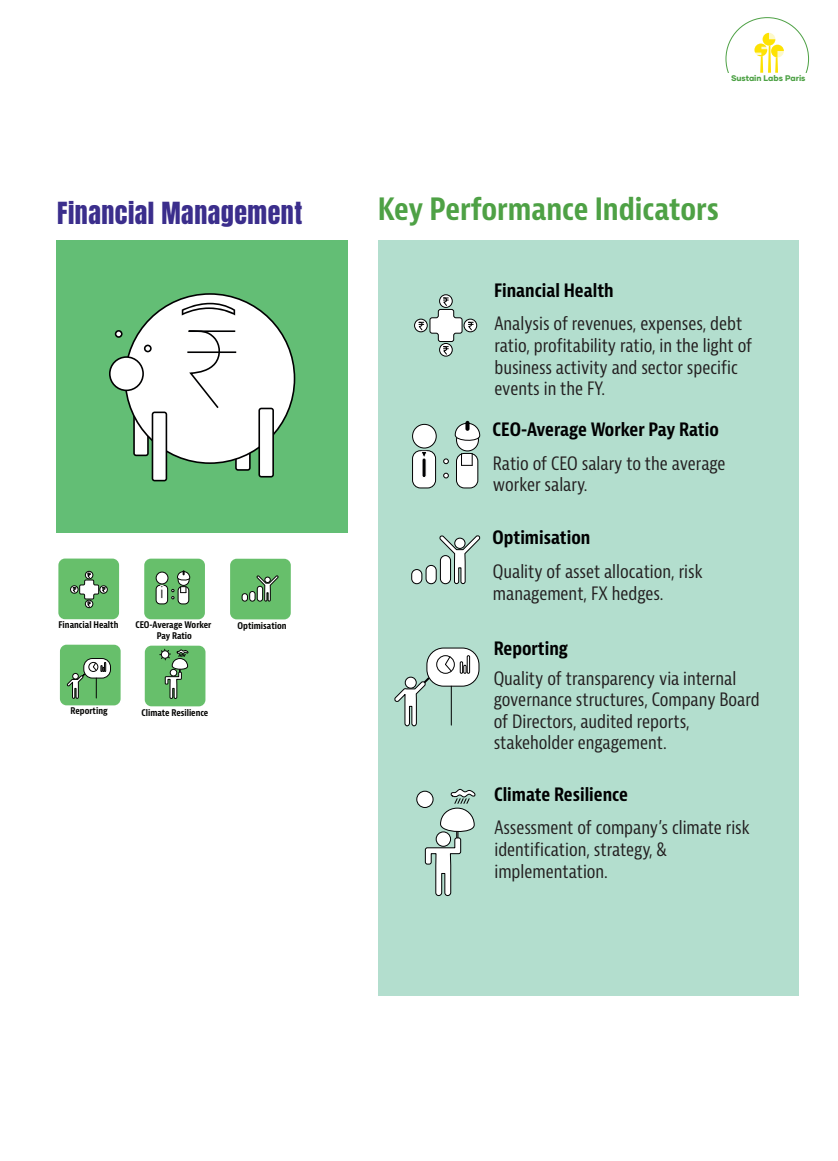
<style>
.page{position:relative;width:838px;height:1161px;background:#fff}
.page>*{position:absolute;margin:0;border:0;box-sizing:border-box;transform-origin:0 0}
.t1{font:700 condensed 30px "Bernina Sans";color:#4ea145}
.t2{font:25.95px "Anton";letter-spacing:.02em;color:#3b2e8c}
.t3{font:condensed 18px/21.6px "Bernina Sans";color:#231f20}
.t4{font:700 condensed 18px "Bernina Sans";color:#000001}
.t5{font:700 condensed 9px/10.8px "Bernina Sans";color:#050504;text-align:center}
.t6{font:800 8.25px "Gilmer";color:#4da145}
</style>
<div class="page">
<svg style="left:725px;top:17px;width:83px;height:56px"></svg>
<div style="left:56px;top:240px;width:292px;height:292px;background:#63be75"></div>
<svg style="left:109px;top:293px;width:186px;height:188px"></svg>
<div style="left:58px;top:558px;width:61px;height:61px;background:#67bf6b;border-radius:7px"></div>
<div style="left:85px;top:571px;width:8px;height:8px;border:1px solid #050504;border-radius:50%"></div>
<div style="left:100px;top:586px;width:7px;height:7px;border:1px solid #050504;border-radius:50%"></div>
<div style="left:85px;top:600px;width:8px;height:8px;border:1px solid #050504;border-radius:50%"></div>
<div style="left:70px;top:585px;width:8px;height:8px;border:1px solid #050504;border-radius:50%"></div>
<svg style="left:73px;top:573px;width:32px;height:34px"></svg>
<div style="left:144px;top:559px;width:61px;height:60px;background:#67bf6b;border-radius:7px"></div>
<div style="left:156px;top:572px;width:12px;height:12px;background:#fff;border-radius:50%"></div>
<div style="left:156px;top:572px;width:12px;height:12px;border:1px solid #050504;border-radius:50%"></div>
<div style="left:156px;top:585px;width:12px;height:19px;background:#fff;border-radius:4px"></div>
<div style="left:156px;top:585px;width:12px;height:19px;border:1px solid #050504;border-radius:4px"></div>
<div style="left:178px;top:574px;width:11px;height:11px;background:#fff;border-radius:50%"></div>
<div style="left:178px;top:574px;width:11px;height:11px;border:1px solid #050504;border-radius:50%"></div>
<div style="left:178px;top:587px;width:11px;height:17px;background:#fff;border-radius:4px"></div>
<div style="left:178px;top:586px;width:11px;height:18px;border:1px solid #050504;border-radius:4px"></div>
<svg style="left:160px;top:585px;width:3px;height:14px"></svg>
<svg style="left:180px;top:587px;width:7px;height:6px"></svg>
<svg style="left:171px;top:589px;width:3px;height:10px"></svg>
<svg style="left:177px;top:570px;width:13px;height:11px"></svg>
<div style="left:230px;top:559px;width:61px;height:60px;background:#67bf6b;border-radius:7px"></div>
<svg style="left:256px;top:575px;width:22px;height:26px"></svg>
<div style="left:257px;top:586px;width:6px;height:15px;background:#fff;border-radius:3px"></div>
<div style="left:257px;top:586px;width:6px;height:15px;border:1px solid #050504;border-radius:3px"></div>
<div style="left:250px;top:591px;width:5px;height:10px;background:#fff;border-radius:3px"></div>
<div style="left:249px;top:591px;width:6px;height:10px;border:1px solid #050504;border-radius:3px"></div>
<div style="left:242px;top:593px;width:6px;height:8px;border:1px solid #050504;border-radius:3px"></div>
<div style="left:60px;top:645px;width:61px;height:60px;background:#67bf6b;border-radius:7px"></div>
<svg style="left:84px;top:658px;width:26px;height:20px"></svg>
<div style="left:84px;top:658px;width:27px;height:20px;border:1px solid #050504;border-radius:9px"></div>
<svg style="left:96px;top:678px;width:1px;height:20px"></svg>
<svg style="left:67px;top:673px;width:18px;height:26px"></svg>
<div style="left:89px;top:662px;width:9px;height:9px;background:#fff;border-radius:50%"></div>
<div style="left:89px;top:662px;width:9px;height:10px;border:1px solid #050504;border-radius:50%"></div>
<svg style="left:93px;top:662px;width:13px;height:10px"></svg>
<div style="left:145px;top:646px;width:60px;height:60px;background:#67bf6b;border-radius:7px"></div>
<svg style="left:160px;top:649px;width:28px;height:50px"></svg>
<div style="left:378px;top:241px;width:420px;height:755px;background:#b3dece"></div>
<div style="left:439px;top:294px;width:13px;height:14px;border:1px solid #000001;border-radius:50%"></div>
<svg style="left:464px;top:319px;width:13px;height:13px"></svg>
<div style="left:464px;top:319px;width:13px;height:13px;border:1px solid #000001;border-radius:50%"></div>
<div style="left:439px;top:343px;width:13px;height:13px;border:1px solid #000001;border-radius:50%"></div>
<div style="left:414px;top:319px;width:13px;height:13px;background:#fff;border-radius:50%"></div>
<div style="left:414px;top:319px;width:13px;height:13px;border:1px solid #000001;border-radius:50%"></div>
<svg style="left:468px;top:322px;width:5px;height:8px"></svg>
<svg style="left:418px;top:297px;width:44px;height:58px"></svg>
<div style="left:412px;top:424px;width:24px;height:24px;background:#fff;border-radius:50%"></div>
<div style="left:412px;top:424px;width:24px;height:24px;border:1px solid #000001;border-radius:50%"></div>
<div style="left:412px;top:451px;width:23px;height:37px;background:#fff;border-radius:8px"></div>
<div style="left:412px;top:450px;width:24px;height:38px;border:1px solid #000001;border-radius:8px"></div>
<div style="left:456px;top:429px;width:22px;height:22px;background:#fff;border-radius:50%"></div>
<div style="left:456px;top:429px;width:22px;height:22px;border:1px solid #000001;border-radius:50%"></div>
<div style="left:456px;top:453px;width:22px;height:35px;background:#fff;border-radius:8px"></div>
<div style="left:456px;top:453px;width:22px;height:35px;border:1px solid #000001;border-radius:8px"></div>
<svg style="left:421px;top:451px;width:6px;height:8px"></svg>
<div style="left:422px;top:458px;width:4px;height:20px;border:1px solid #fff;border-radius:2px"></div>
<svg style="left:455px;top:423px;width:25px;height:19px"></svg>
<svg style="left:461px;top:453px;width:12px;height:13px"></svg>
<svg style="left:443px;top:459px;width:5px;height:5px"></svg>
<svg style="left:443px;top:473px;width:5px;height:5px"></svg>
<svg style="left:465px;top:421px;width:4px;height:10px"></svg>
<svg style="left:439px;top:535px;width:41px;height:49px"></svg>
<div style="left:440px;top:555px;width:10px;height:29px;background:#fff;border-radius:5px"></div>
<div style="left:440px;top:555px;width:11px;height:29px;border:1px solid #000001;border-radius:5px"></div>
<div style="left:426px;top:565px;width:10px;height:19px;background:#fff;border-radius:5px"></div>
<div style="left:426px;top:565px;width:10px;height:19px;border:1px solid #000001;border-radius:5px"></div>
<div style="left:412px;top:569px;width:10px;height:15px;background:#fff;border-radius:5px"></div>
<div style="left:411px;top:569px;width:11px;height:15px;border:1px solid #000001;border-radius:5px"></div>
<div style="left:427px;top:648px;width:52px;height:38px;background:#fff;border-radius:17px"></div>
<div style="left:426px;top:648px;width:53px;height:38px;border:1px solid #000001;border-radius:17px"></div>
<hr style="left:451px;top:686px;width:1px;height:39px;background:#000001">
<svg style="left:394px;top:677px;width:36px;height:49px"></svg>
<div style="left:436px;top:655px;width:18px;height:18px;border:1px solid #000001;border-radius:50%"></div>
<svg style="left:460px;top:656px;width:7px;height:17px"></svg>
<div style="left:467px;top:655px;width:3px;height:18px;border:1px solid #000001"></div>
<svg style="left:445px;top:656px;width:7px;height:16px"></svg>
<div style="left:417px;top:791px;width:16px;height:16px;background:#fff;border-radius:50%"></div>
<div style="left:416px;top:791px;width:17px;height:17px;border:1px solid #000001;border-radius:50%"></div>
<svg style="left:425px;top:789px;width:51px;height:107px"></svg>
<p class="t6" style="left:731px;top:73px;width:76px">Sustain Labs Paris</p>
<h2 class="t2" style="left:57px;top:200px;width:246px">Financial Management</h2>
<h1 class="t1" style="left:378px;top:191px;width:343px">Key Performance Indicators</h1>
<p class="t4" style="left:494px;top:279px;width:121px">Financial Health</p>
<p class="t3" style="left:494px;top:313px;width:259px">Analysis of revenues, expenses, debt ratio, profitability ratio, in the light of business activity and sector specific events in the FY.</p>
<p class="t4" style="left:492px;top:419px;width:228px">CEO-Average Worker Pay Ratio</p>
<p class="t3" style="left:493px;top:453px;width:234px">Ratio of CEO salary to the average worker salary.</p>
<p class="t4" style="left:492px;top:527px;width:99px">Optimisation</p>
<p class="t5" style="left:59px;top:620px;width:61px">Financial Health</p>
<p class="t5" style="left:135px;top:620px;width:78px">CEO-Average Worker<br>Pay Ratio</p>
<p class="t5" style="left:238px;top:620px;width:50px">Optimisation</p>
<p class="t5" style="left:70px;top:706px;width:39px">Reporting</p>
<p class="t5" style="left:141px;top:707px;width:68px">Climate Resilience</p>
<p class="t3" style="left:493px;top:561px;width:211px">Quality of asset allocation, risk management, FX hedges.</p>
<p class="t4" style="left:493px;top:637px;width:76px">Reporting</p>
<p class="t3" style="left:493px;top:668px;width:267px">Quality of transparency via internal governance structures, Company Board of Directors, audited reports, stakeholder engagement.</p>
<p class="t4" style="left:494px;top:783px;width:135px">Climate Resilience</p>
<p class="t3" style="left:494px;top:817px;width:257px">Assessment of company’s climate risk identification, strategy, &amp; implementation.</p>
</div>
